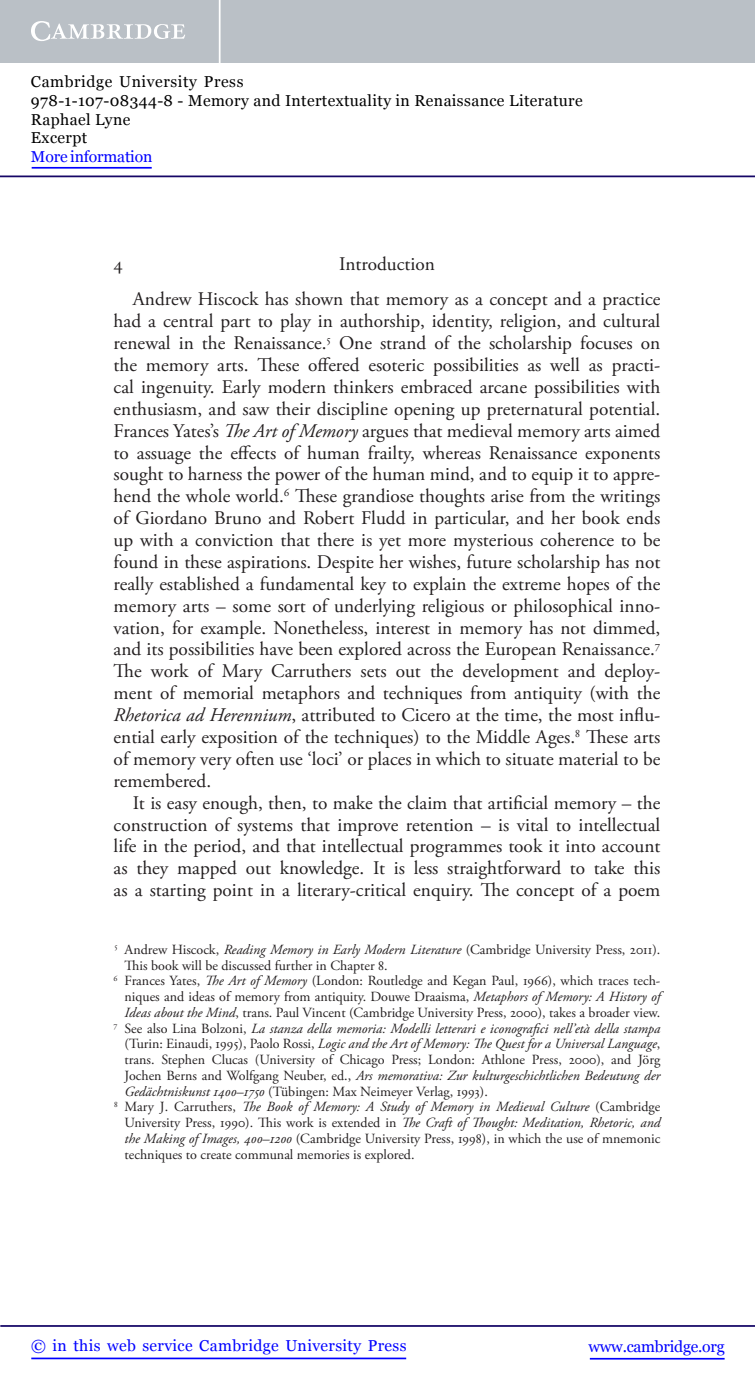
<style>
.page{position:relative;width:755px;height:1385px;background:#fff}
.page>*{position:absolute;margin:0;border:0;box-sizing:border-box;transform-origin:0 0}
.t1{font:19.25px/21.9px "Adobe Garamond Pro";color:#231f20;text-align:justify}
.t2{font:15.75px/18.6px "Georgia";letter-spacing:.025em;color:#000}
.t3{font:15.75px "Georgia";letter-spacing:.025em;color:#00f}
.t4{font:15.75px "Georgia";letter-spacing:-.015em;color:#00f}
.t5{font:15.75px "Georgia";letter-spacing:-.01em;color:#00f}
.t6{font:14px "Adobe Garamond Pro";color:#231f20}
.t7{font:italic 14px "Adobe Garamond Pro";color:#231f20}
.s1{font-style:italic}
.s2{font-style:normal}
</style>
<div class="page">
<hr style="left:589px;top:1358px;width:135px;height:1px;background:#00f">
<hr style="left:0;top:1325px;width:754px;height:2px;background:#150666">
<hr style="left:31px;top:1357px;width:375px;height:2px;background:#00f">
<div style="left:0;top:0;width:754px;height:63px;background:#bac0c6"></div>
<svg style="left:31px;top:21px;width:154px;height:20px"></svg>
<hr style="left:219px;top:0;width:1px;height:63px;background:#fff">
<hr style="left:0;top:175px;width:754px;height:2px;background:#150666">
<hr style="left:32px;top:167px;width:120px;height:2px;background:#00f">
<p class="t2" style="left:31px;top:73px;width:553px">Cambridge University Press<br>978-1-107-08344-8 - Memory and Intertextuality in Renaissance Literature<br>Raphael Lyne<br>Excerpt</p>
<p class="t5" style="left:31px;top:147px;width:123px">More information</p>
<p class="t1" style="left:114px;top:255px;width:11px">4</p>
<p class="t1" style="left:133px;top:248px;width:528px;line-height:35px;text-indent:206px">Introduction<br>Andrew Hiscock has shown that memory as a concept and a practice</p>
<p class="t1" style="left:114px;top:312px;width:548px">had a central part to play in authorship, identity, religion, and cultural renewal in the Renaissance. <sup>5</sup> One strand of the scholarship focuses on the memory arts. These offered esoteric possibilities as well as practi&shy;cal ingenuity. Early modern thinkers embraced arcane possibilities with enthusiasm, and saw their discipline opening up preternatural potential.<br>Frances Yates’s <span class="s1">The Art of Memory</span> argues that medieval memory arts aimed to assuage the effects of human frailty, whereas Renaissance exponents sought to harness the power of the human mind, and to equip it to appre&shy;hend the whole world. <sup>6</sup> These grandiose thoughts arise from the writings of Giordano Bruno and Robert Fludd in particular, and her book ends up with a conviction that there is yet more mysterious coherence to be found in these aspirations. Despite her wishes, future scholarship has not really established a fundamental key to explain the extreme hopes of the memory arts – some sort of underlying religious or philosophical inno&shy;vation, for example. Nonetheless, interest in memory has not dimmed, and its possibilities have been explored across the European Renaissance. <sup>7<br></sup>The work of Mary Carruthers sets out the development and deploy&shy;ment of memorial metaphors and techniques from antiquity (with the <span class="s1">Rhetorica ad Herennium</span> , attributed to Cicero at the time, the most influ&shy;ential early exposition of the techniques) to the Middle Ages. <sup>8</sup> These arts of memory very often use ‘loci’ or places in which to situate material to be remembered.</p>
<p class="t1" style="left:114px;top:793px;width:548px;text-indent:19px">It is easy enough, then, to make the claim that artificial memory – the construction of systems that improve retention – is vital to intellectual life in the period, and that intellectual programmes took it into account as they mapped out knowledge. It is less straightforward to take this as a starting point in a literary-critical enquiry. The concept of a poem</p>
<p class="t6" style="left:114px;top:944px;width:547px"><sup>5</sup> Andrew Hiscock , <span class="s1">Reading Memory in Early Modern Literature</span> ( Cambridge University Press , 2011 ) .</p>
<p class="t6" style="left:124px;top:959px;width:264px">This book will be discussed further in Chapter 8 .</p>
<p class="t6" style="left:114px;top:975px;width:548px"><sup>6</sup> Frances Yates , <span class="s1">The Art of Memory</span> ( London : Routledge and Kegan Paul , 1966 ) , which traces tech-</p>
<p class="t6" style="left:124px;top:991px;width:537px">niques and ideas of memory from antiquity. Douwe Draaisma , <span class="s1">Metaphors of Memory: A History of</span></p>
<p class="t6" style="left:124px;top:1007px;width:537px"><span class="s1">Ideas about the Mind</span> , trans. Paul Vincent ( Cambridge University Press , 2000 ) , takes a broader view.</p>
<p class="t7" style="left:114px;top:1022px;width:548px"><sup>7</sup> <span class="s2">See also Lina Bolzoni ,</span> La stanza della memoria: Modelli letterari e iconografici nell’età della stampa</p>
<p class="t7" style="left:124px;top:1038px;width:537px"><span class="s2">( Turin : Einaudi , 1995 ) , Paolo Rossi ,</span> Logic and the Art of Memory: The Quest for a Universal Language <span class="s2">,</span></p>
<p class="t6" style="left:124px;top:1054px;width:537px">trans. Stephen Clucas ( University of Chicago Press ; London : Athlone Press , 2000 ) , and Jörg</p>
<p class="t7" style="left:124px;top:1070px;width:537px"><span class="s2">Jochen Berns and Wolfgang Neuber , ed.,</span> Ars memorativa: Zur kulturgeschichtlichen Bedeutung der</p>
<p class="t6" style="left:124px;top:1085px;width:364px"><span class="s1">Gedächtniskunst 1400–1750</span> ( Tübingen : Max Neimeyer Verlag , 1993 ) .</p>
<p class="t7" style="left:114px;top:1101px;width:547px"><sup>8</sup> <span class="s2">Mary J. Carruthers ,</span> The Book of Memory: A Study of Memory in Medieval Culture <span class="s2">( Cambridge</span></p>
<p class="t6" style="left:124px;top:1117px;width:537px">University Press , 1990 ) . This work is extended in <span class="s1">The Craft of Thought: Meditation, Rhetoric, and</span></p>
<p class="t6" style="left:124px;top:1133px;width:537px"><span class="s1">the Making of Images, 400–1200</span> ( Cambridge University Press , 1998 ) , in which the use of mnemonic</p>
<p class="t6" style="left:124px;top:1148px;width:291px">techniques to create communal memories is explored.</p>
<p class="t3" style="left:31px;top:1336px;width:376px">© in this web service Cambridge University Press</p>
<p class="t4" style="left:588px;top:1336px;width:137px">www.cambridge.org</p>
</div>
